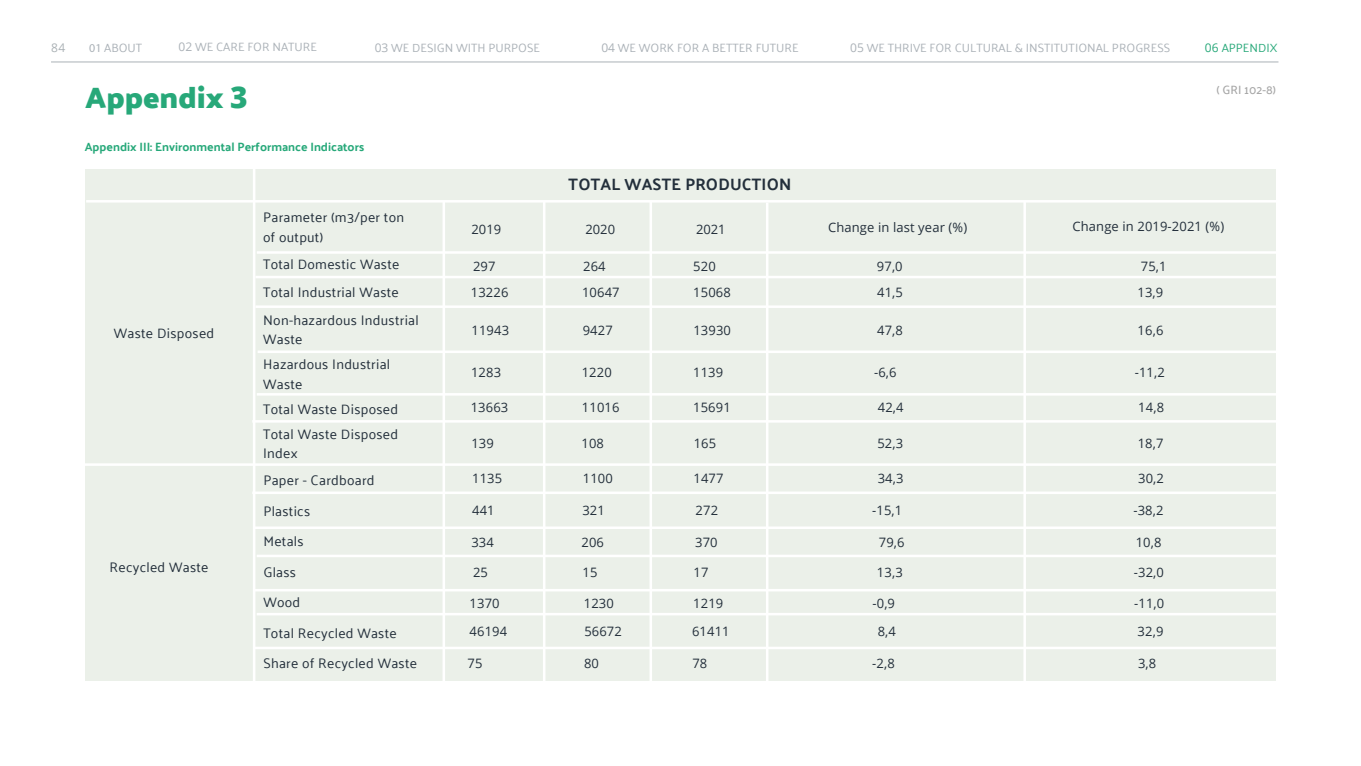
<style>
.page{position:relative;width:1361px;height:766px;background:#fff}
.page>*{position:absolute;margin:0;border:0;box-sizing:border-box;transform-origin:0 0}
.t1{font:700 30px "Palanquin Dark";color:#27a879}
.t2{font:700 16.5px "Palanquin";letter-spacing:.01em;color:#232f3b}
.t3{font:13.8px/24.9px "Palanquin";letter-spacing:.02em;color:#232f3b}
.t4{font:12.9px "Open Sans";letter-spacing:.01em;color:#232f3b}
.t5{font:12px "Palanquin";color:#aab1b7}
.t6{font:700 12px "Palanquin";color:#26a879}
.t7{font:12px "Palanquin";color:#27a879}
.t8{font:500 12px "Palanquin";color:#a6a6a6}
.t9{font:12px "Open Sans";color:#aab1b5}
.s1{font-family:"Myriad Pro"}
.s2{font-family:"Open Sans"}
.s3{font-family:"Open Sans";font-weight:800}
</style>
<div class="page">
<hr style="left:51px;top:61px;width:1227px;height:1px;background:#aab1b6">
<div style="left:85px;top:169px;width:1191px;height:512px;background:#ebf0e9"></div>
<hr style="left:86px;top:200px;width:1213px;height:2px;background:#fff">
<hr style="left:72px;top:463px;width:1255px;height:2px;background:#fff">
<hr style="left:442px;top:201px;width:3px;height:519px;background:#fff">
<hr style="left:543px;top:201px;width:2px;height:519px;background:#fff">
<hr style="left:1023px;top:201px;width:3px;height:519px;background:#fff">
<hr style="left:649px;top:201px;width:3px;height:519px;background:#fff">
<hr style="left:766px;top:202px;width:2px;height:520px;background:#fff">
<hr style="left:253px;top:161px;width:2px;height:520px;background:#fff">
<hr style="left:257px;top:251px;width:1032px;height:3px;background:#fff">
<hr style="left:255px;top:276px;width:1033px;height:2px;background:#fff">
<hr style="left:255px;top:305px;width:1030px;height:3px;background:#fff">
<hr style="left:258px;top:350px;width:1033px;height:3px;background:#fff">
<hr style="left:252px;top:420px;width:1039px;height:2px;background:#fff">
<hr style="left:252px;top:491px;width:1030px;height:3px;background:#fff">
<hr style="left:254px;top:526px;width:1088px;height:3px;background:#fff">
<hr style="left:257px;top:554px;width:1104px;height:3px;background:#fff">
<hr style="left:254px;top:588px;width:1038px;height:3px;background:#fff">
<hr style="left:257px;top:612px;width:1042px;height:3px;background:#fff">
<hr style="left:257px;top:393px;width:1033px;height:2px;background:#fff">
<hr style="left:254px;top:646px;width:1048px;height:3px;background:#fff">
<p class="t9" style="left:51px;top:39px;width:16px">84</p>
<p class="t5" style="left:89px;top:40px;width:54px"><span class="s1">01</span> ABOUT</p>
<p class="t5" style="left:179px;top:40px;width:140px"><span class="s2">02</span> WE CARE FOR NATURE</p>
<p class="t5" style="left:375px;top:40px;width:167px"><span class="s2">03</span> WE DESIGN WITH PURPOSE</p>
<p class="t5" style="left:601px;top:40px;width:199px"><span class="s2">04</span> WE WORK FOR A BETTER FUTURE</p>
<p class="t5" style="left:850px;top:40px;width:321px"><span class="s2">05</span> WE THRIVE FOR CULTURAL &amp; INSTITUTIONAL PROGRESS</p>
<p class="t7" style="left:1205px;top:40px;width:74px"><span class="s2">06</span> APPENDIX</p>
<h1 class="t1" style="left:85px;top:80px;width:164px">Appendix <span class="s3">3</span></h1>
<p class="t6" style="left:85px;top:140px;width:281px">Appendix III: Environmental Performance Indicators</p>
<p class="t8" style="left:1216px;top:83px;width:61px">( GRI 102-8)</p>
<p class="t3" style="left:114px;top:320px;width:102px">Waste Disposed</p>
<p class="t3" style="left:110px;top:555px;width:100px">Recycled Waste</p>
<p class="t3" style="left:263px;top:208px;width:143px;line-height:19.5px">Parameter (m3/per ton of output)</p>
<p class="t3" style="left:263px;top:251px;width:157px;line-height:27.6px">Total Domestic Waste<br>Total Industrial Waste<br>Non-hazardous Industrial</p>
<p class="t3" style="left:263px;top:327px;width:129px">Waste<br>Hazardous Industrial</p>
<p class="t3" style="left:263px;top:371px;width:136px">Waste<br>Total Waste Disposed<br>Total Waste Disposed</p>
<p class="t3" style="left:263px;top:440px;width:36px">Index</p>
<p class="t3" style="left:263px;top:468px;width:113px">Paper - Cardboard</p>
<p class="t3" style="left:263px;top:498px;width:48px">Plastics</p>
<p class="t3" style="left:263px;top:529px;width:42px">Metals</p>
<p class="t3" style="left:263px;top:559px;width:34px">Glass</p>
<p class="t3" style="left:263px;top:590px;width:38px">Wood</p>
<p class="t3" style="left:263px;top:620px;width:135px">Total Recycled Waste</p>
<p class="t3" style="left:263px;top:651px;width:155px">Share of Recycled Waste</p>
<p class="t2" style="left:569px;top:174px;width:224px">TOTAL WASTE PRODUCTION</p>
<p class="t4" style="left:471px;top:220px;width:31px">2019</p>
<p class="t4" style="left:585px;top:220px;width:31px">2020</p>
<p class="t4" style="left:696px;top:220px;width:31px">2021</p>
<p class="t4" style="left:828px;top:218px;width:141px">Change in last year (%)</p>
<p class="t4" style="left:1072px;top:218px;width:153px">Change in 2019-2021 (%)</p>
<p class="t4" style="left:473px;top:257px;width:24px">297</p>
<p class="t4" style="left:583px;top:257px;width:24px">264</p>
<p class="t4" style="left:693px;top:257px;width:24px">520</p>
<p class="t4" style="left:877px;top:257px;width:27px">97,0</p>
<p class="t4" style="left:1141px;top:257px;width:27px">75,1</p>
<p class="t4" style="left:471px;top:284px;width:39px">13226</p>
<p class="t4" style="left:582px;top:284px;width:39px">10647</p>
<p class="t4" style="left:693px;top:284px;width:39px">15068</p>
<p class="t4" style="left:877px;top:284px;width:27px">41,5</p>
<p class="t4" style="left:1137px;top:284px;width:27px">13,9</p>
<p class="t4" style="left:471px;top:321px;width:39px">11943</p>
<p class="t4" style="left:583px;top:321px;width:32px">9427</p>
<p class="t4" style="left:693px;top:321px;width:39px">13930</p>
<p class="t4" style="left:877px;top:321px;width:27px">47,8</p>
<p class="t4" style="left:1137px;top:321px;width:27px">16,6</p>
<p class="t4" style="left:471px;top:363px;width:32px">1283</p>
<p class="t4" style="left:582px;top:363px;width:32px">1220</p>
<p class="t4" style="left:693px;top:363px;width:32px">1139</p>
<p class="t4" style="left:874px;top:363px;width:24px">-6,6</p>
<p class="t4" style="left:1135px;top:363px;width:32px">-11,2</p>
<p class="t4" style="left:471px;top:398px;width:39px">13663</p>
<p class="t4" style="left:582px;top:398px;width:39px">11016</p>
<p class="t4" style="left:693px;top:398px;width:39px">15691</p>
<p class="t4" style="left:878px;top:398px;width:27px">42,4</p>
<p class="t4" style="left:1138px;top:398px;width:27px">14,8</p>
<p class="t4" style="left:471px;top:434px;width:24px">139</p>
<p class="t4" style="left:581px;top:434px;width:24px">108</p>
<p class="t4" style="left:694px;top:434px;width:24px">165</p>
<p class="t4" style="left:877px;top:434px;width:27px">52,3</p>
<p class="t4" style="left:1137px;top:434px;width:27px">18,7</p>
<p class="t4" style="left:472px;top:469px;width:32px">1135</p>
<p class="t4" style="left:583px;top:469px;width:32px">1100</p>
<p class="t4" style="left:693px;top:469px;width:32px">1477</p>
<p class="t4" style="left:878px;top:469px;width:27px">34,3</p>
<p class="t4" style="left:1138px;top:469px;width:27px">30,2</p>
<p class="t4" style="left:472px;top:501px;width:24px">441</p>
<p class="t4" style="left:582px;top:501px;width:24px">321</p>
<p class="t4" style="left:695px;top:501px;width:24px">272</p>
<p class="t4" style="left:872px;top:501px;width:32px">-15,1</p>
<p class="t4" style="left:1133px;top:501px;width:32px">-38,2</p>
<p class="t4" style="left:471px;top:533px;width:24px">334</p>
<p class="t4" style="left:581px;top:533px;width:24px">206</p>
<p class="t4" style="left:695px;top:533px;width:24px">370</p>
<p class="t4" style="left:879px;top:533px;width:27px">79,6</p>
<p class="t4" style="left:1135px;top:533px;width:27px">10,8</p>
<p class="t4" style="left:473px;top:563px;width:16px">25</p>
<p class="t4" style="left:582px;top:563px;width:16px">15</p>
<p class="t4" style="left:693px;top:563px;width:16px">17</p>
<p class="t4" style="left:877px;top:563px;width:27px">13,3</p>
<p class="t4" style="left:1134px;top:563px;width:32px">-32,0</p>
<p class="t4" style="left:469px;top:594px;width:32px">1370</p>
<p class="t4" style="left:584px;top:594px;width:32px">1230</p>
<p class="t4" style="left:693px;top:594px;width:32px">1219</p>
<p class="t4" style="left:872px;top:594px;width:24px">-0,9</p>
<p class="t4" style="left:1134px;top:594px;width:32px">-11,0</p>
<p class="t4" style="left:469px;top:622px;width:39px">46194</p>
<p class="t4" style="left:584px;top:622px;width:39px">56672</p>
<p class="t4" style="left:692px;top:622px;width:39px">61411</p>
<p class="t4" style="left:878px;top:622px;width:20px">8,4</p>
<p class="t4" style="left:1137px;top:622px;width:27px">32,9</p>
<p class="t4" style="left:467px;top:654px;width:16px">75</p>
<p class="t4" style="left:584px;top:654px;width:16px">80</p>
<p class="t4" style="left:692px;top:654px;width:16px">78</p>
<p class="t4" style="left:872px;top:654px;width:24px">-2,8</p>
<p class="t4" style="left:1138px;top:654px;width:20px">3,8</p>
</div>
